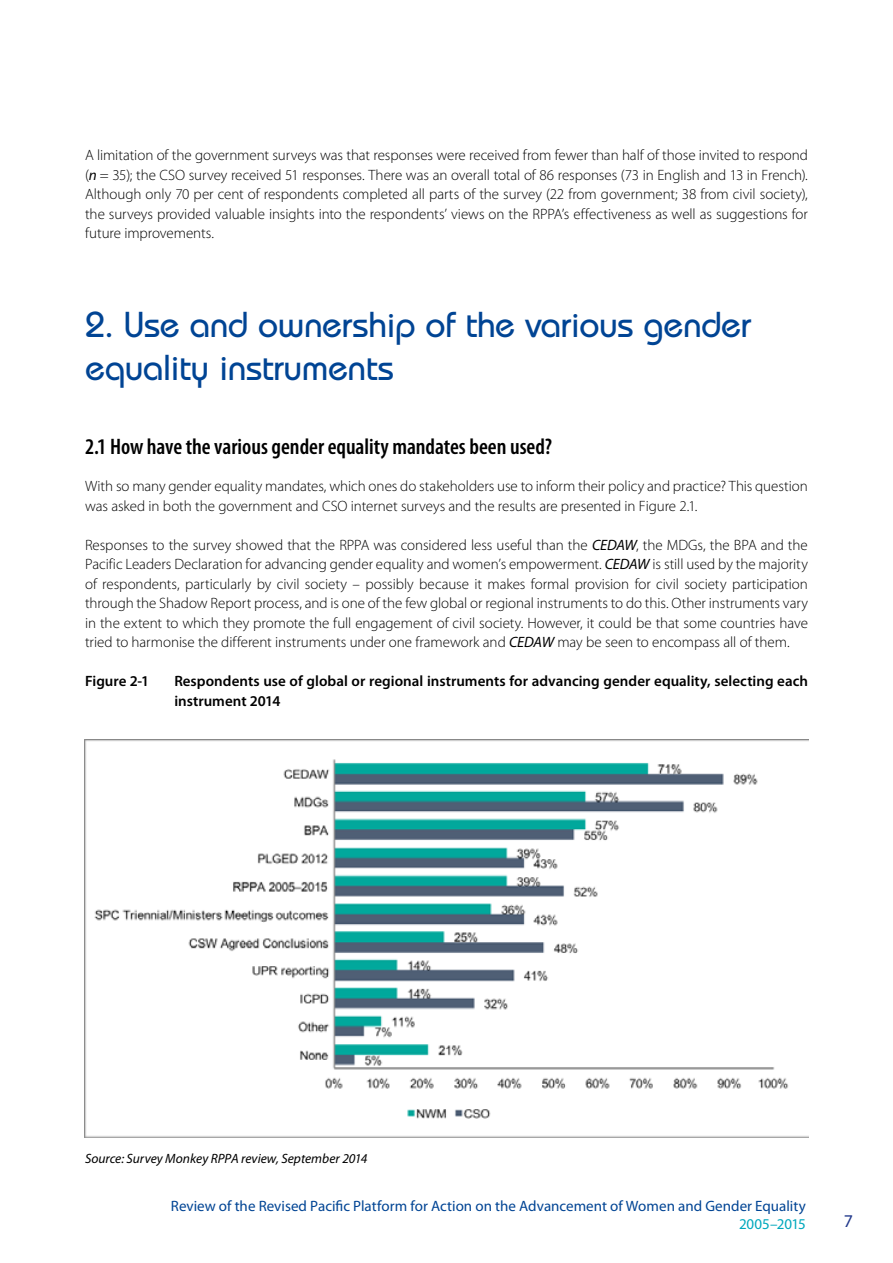
<style>
.page{position:relative;width:893px;height:1263px;background:#fff}
.page>*{position:absolute;margin:0;border:0;box-sizing:border-box;transform-origin:0 0}
.t1{font:500 36px/43.2px "Bauhaus";color:#004494}
.t2{font:600 condensed 22.5px "Myriad Pro";color:#000}
.t3{font:18px "Myriad Pro";color:#21388b}
.t4{font:300 15px/19.5px "Myriad Pro";letter-spacing:-.005em;color:#000;text-align:justify}
.t5{font:600 15px/19.5px "Myriad Pro";color:#000}
.t6{font:15px "Myriad Pro";color:#004494}
.t7{font:15px "Myriad Pro";letter-spacing:-.01em;color:#00a8bd}
.t8{font:italic 13.5px "Myriad Pro";color:#000}
.s1{font-weight:400;font-style:italic}
</style>
<div class="page">
<img style="left:85px;top:740px;width:723px;height:397px">
<p class="t4" style="left:85px;top:145px;width:724px">A limitation of the government surveys was that responses were received from fewer than half of those invited to respond (<span class="s1">n</span> = 35); the CSO survey received 51 responses. There was an overall total of 86 responses (73 in English and 13 in French).<br>Although only 70 per cent of respondents completed all parts of the survey (22 from government; 38 from civil society), the surveys provided valuable insights into the respondents’ views on the RPPA’s effectiveness as well as suggestions for future improvements.</p>
<h1 class="t1" style="left:85px;top:302px;width:668px">2. Use and ownership of the various gender equality instruments</h1>
<h2 class="t2" style="left:85px;top:433px;width:468px">2.1 How have the various gender equality mandates been used?</h2>
<p class="t4" style="left:85px;top:476px;width:724px">With so many gender equality mandates, which ones do stakeholders use to inform their policy and practice? This question was asked in both the government and CSO internet surveys and the results are presented in Figure 2.1.</p>
<p class="t4" style="left:85px;top:535px;width:724px">Responses to the survey showed that the RPPA was considered less useful than the <span class="s1">CEDAW</span>, the MDGs, the BPA and the Pacific Leaders Declaration for advancing gender equality and women’s empowerment. <span class="s1">CEDAW</span> is still used by the majority of respondents, particularly by civil society – possibly because it makes formal provision for civil society participation through the Shadow Report process, and is one of the few global or regional instruments to do this. Other instruments vary in the extent to which they promote the full engagement of civil society. However, it could be that some countries have tried to harmonise the different instruments under one framework and <span class="s1">CEDAW</span> may be seen to encompass all of them.</p>
<p class="t5" style="left:85px;top:671px;width:66px">Figure 2‑1</p>
<p class="t5" style="left:174px;top:671px;width:635px">Respondents use of global or regional instruments for advancing gender equality, selecting each instrument 2014</p>
<p class="t8" style="left:85px;top:1150px;width:284px">Source: Survey Monkey RPPA review, September 2014</p>
<p class="t6" style="left:171px;top:1196px;width:636px">Review of the Revised Pacific Platform for Action on the Advancement of Women and Gender Equality</p>
<p class="t7" style="left:739px;top:1214px;width:68px">2005–2015</p>
<p class="t3" style="left:844px;top:1210px;width:11px">7</p>
</div>
